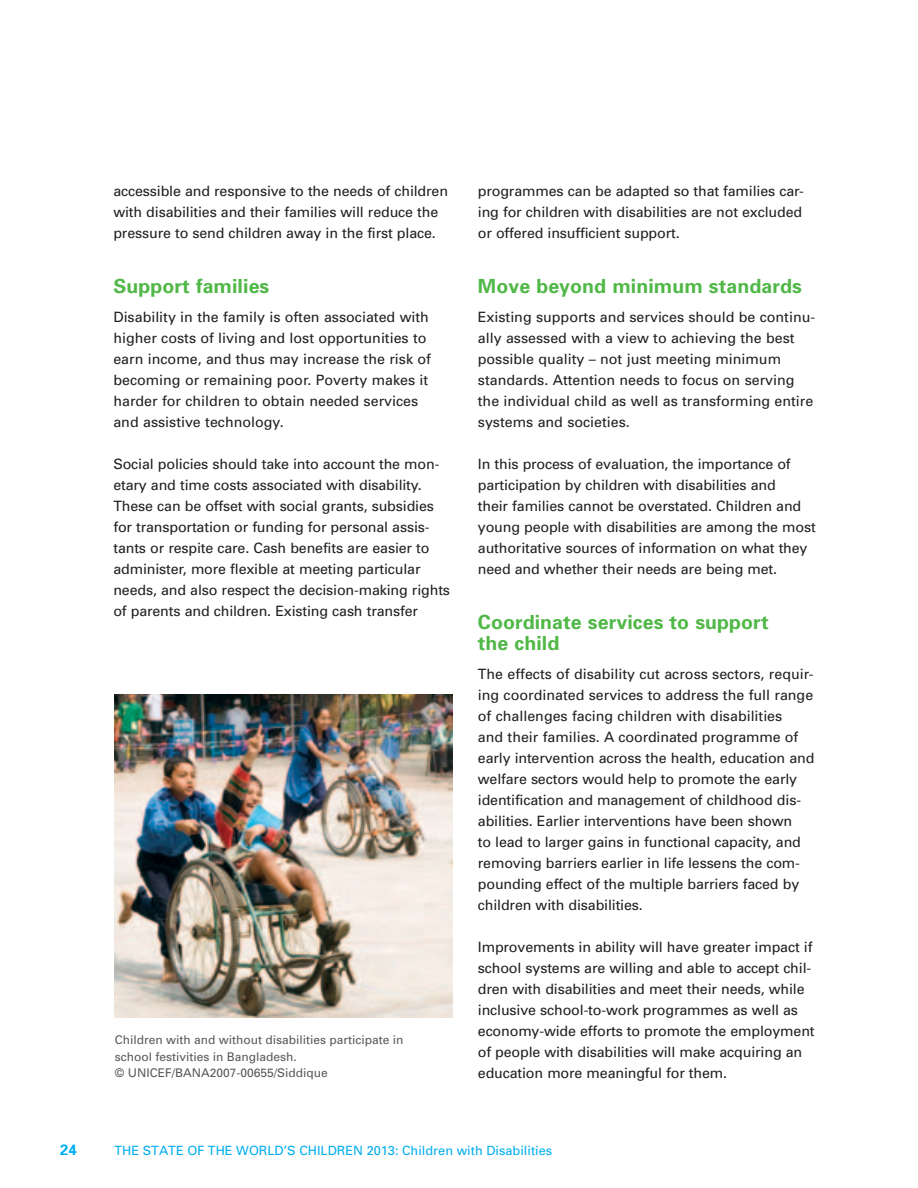
<style>
.page{position:relative;width:918px;height:1188px;background:#fff}
.page>*{position:absolute;margin:0;border:0;box-sizing:border-box;transform-origin:0 0}
.t1{font:700 19.5px/21px "Univers";letter-spacing:.005em;color:#51b848}
.t2{font:700 15px "Univers";color:#00aeef}
.t3{font:14.25px/21px "Univers";letter-spacing:-.01em;color:#231f20}
.t4{font:12.75px "Univers";color:#00aeef}
.t5{font:12px/16.5px "Univers";color:#58595b}
</style>
<div class="page">
<img style="left:115px;top:694px;width:337px;height:324px">
<p class="t3" style="left:113px;top:180px;width:336px">accessible and responsive to the needs of children with disabilities and their families will reduce the pressure to send children away in the first place.</p>
<h1 class="t1" style="left:113px;top:275px;width:157px">Support families</h1>
<p class="t3" style="left:113px;top:306px;width:319px">Disability in the family is often associated with higher costs of living and lost opportunities to earn income, and thus may increase the risk of becoming or remaining poor. Poverty makes it harder for children to obtain needed services and assistive technology.</p>
<p class="t3" style="left:113px;top:453px;width:338px">Social policies should take into account the mon&shy;etary and time costs associated with disability.<br>These can be offset with social grants, subsidies for transportation or funding for personal assis&shy;tants or respite care. Cash benefits are easier to administer, more flexible at meeting particular needs, and also respect the decision-making rights of parents and children. Existing cash transfer</p>
<p class="t5" style="left:115px;top:1032px;width:290px">Children with and without disabilities participate in school festivities in Bangladesh.<br>© UN ICEF/BANA2007-00655/Siddique</p>
<p class="t3" style="left:478px;top:180px;width:327px;text-align:justify">programmes can be adapted so that families car&shy;ing for children with disabilities are not excluded or offered insufficient support.</p>
<h1 class="t1" style="left:478px;top:275px;width:325px">Move beyond minimum standards</h1>
<p class="t3" style="left:478px;top:306px;width:339px">Existing supports and services should be continu&shy;ally assessed with a view to achieving the best possible quality – not just meeting minimum standards. Attention needs to focus on serving the individual child as well as transforming entire systems and societies.</p>
<p class="t3" style="left:478px;top:453px;width:339px">In this process of evaluation, the importance of participation by children with disabilities and<br>their families cannot be overstated. Children and young people with disabilities are among the most authoritative sources of information on what they need and whether their needs are being met.</p>
<h1 class="t1" style="left:478px;top:611px;width:292px">Coordinate services to support the child</h1>
<p class="t3" style="left:478px;top:663px;width:338px">The effects of disability cut across sectors, requir&shy;ing coordinated services to address the full range of challenges facing children with disabilities<br>and their families. A coordinated programme of early intervention across the health, education and welfare sectors would help to promote the early identification and management of childhood dis&shy;abilities. Earlier interventions have been shown<br>to lead to larger gains in functional capacity, and removing barriers earlier in life lessens the com&shy;pounding effect of the multiple barriers faced by children with disabilities.</p>
<p class="t3" style="left:478px;top:936px;width:338px">Improvements in ability will have greater impact if school systems are willing and able to accept chil&shy;dren with disabilities and meet their needs, while inclusive school-to-work programmes as well as economy-wide efforts to promote the employment of people with disabilities will make acquiring an education more meaningful for them.</p>
<p class="t2" style="left:60px;top:1140px;width:18px">24</p>
<p class="t4" style="left:114px;top:1142px;width:439px">THE STATE OF THE WORLD’S CHILDREN 2013: Children with Disabilities</p>
</div>
